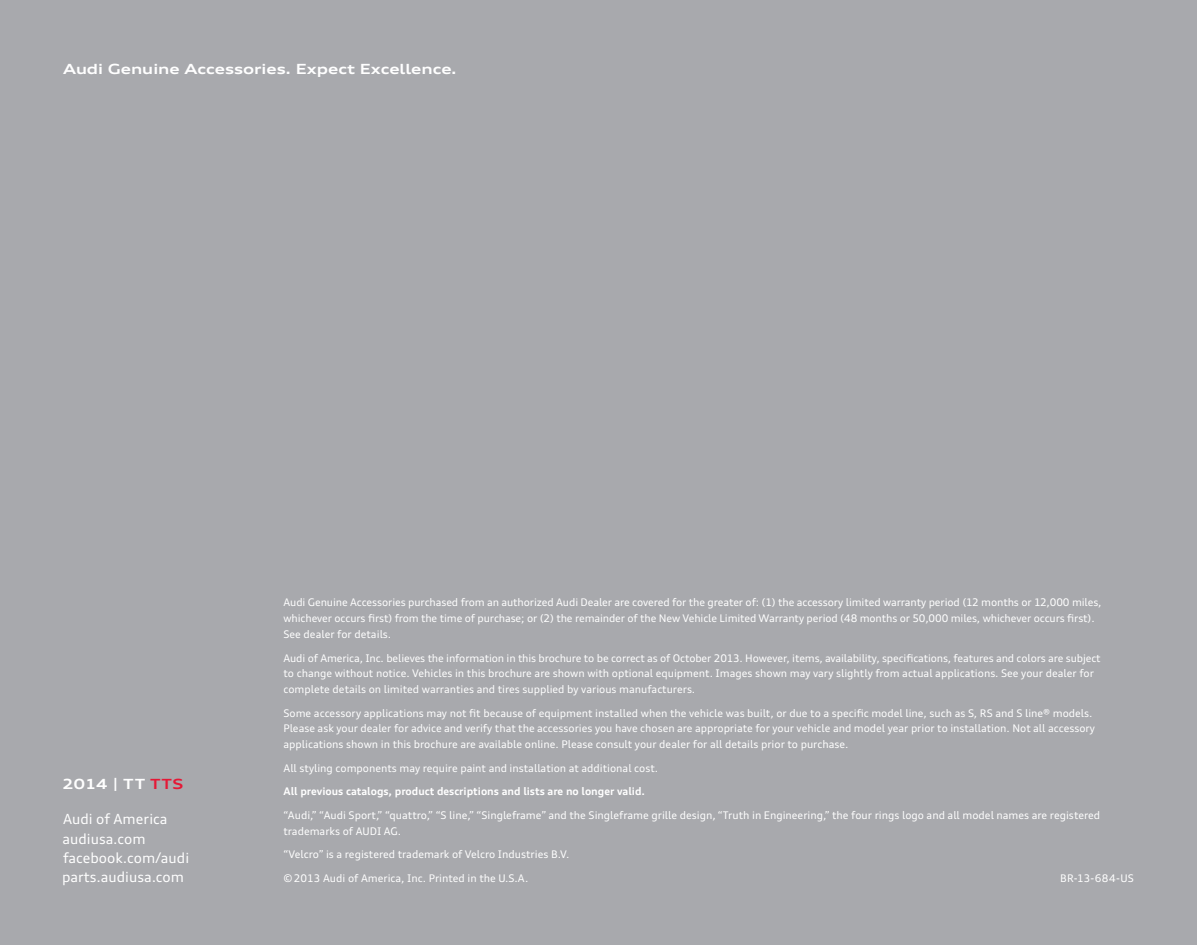
<style>
.page{position:relative;width:1197px;height:945px;background:#a8a9ad}
.page>*{position:absolute;margin:0;border:0;box-sizing:border-box;transform-origin:0 0}
.t1{font:14px/19.2px "Audi Type";color:#fff}
.t2{font:700 expanded 14px "Audi Type";color:#fff}
.t3{font:10.5px/15.8px "Audi Type";color:#fff}
.t4{font:700 10.5px "Audi Type";color:#fff}
.s1{color:#e51836}
</style>
<div class="page">
<h1 class="t2" style="left:63px;top:59px;width:395px">Audi Genuine Accessories. Expect Excellence.</h1>
<h1 class="t2" style="left:62px;top:775px;width:123px">2014 | TT <span class="s1">TTS</span></h1>
<h1 class="t1" style="left:62px;top:809px;width:129px">Audi of America audiusa.com facebook.com/audi parts.audiusa.com</h1>
<p class="t3" style="left:284px;top:595px;width:820px">Audi Genuine Accessories purchased from an authorized Audi Dealer are covered for the greater of: (1) the accessory limited warranty period (12 months or 12,000 miles, whichever occurs first) from the time of purchase; or (2) the remainder of the New Vehicle Limited Warranty period (48 months or 50,000 miles, whichever occurs first).<br>See dealer for details.</p>
<p class="t3" style="left:284px;top:650px;width:819px">Audi of America, Inc. believes the information in this brochure to be correct as of October 2013. However, items, availability, specifications, features and colors are subject to change without notice. Vehicles in this brochure are shown with optional equipment. Images shown may vary slightly from actual applications. See your dealer for complete details on limited warranties and tires supplied by various manufacturers.</p>
<p class="t3" style="left:284px;top:705px;width:813px">Some accessory applications may not fit because of equipment installed when the vehicle was built, or due to a specific model line, such as S, RS and S line® models.<br>Please ask your dealer for advice and verify that the accessories you have chosen are appropriate for your vehicle and model year prior to installation. Not all accessory applications shown in this brochure are available online. Please consult your dealer for all details prior to purchase.</p>
<p class="t3" style="left:284px;top:760px;width:376px">All styling components may require paint and installation at additional cost.</p>
<p class="t4" style="left:284px;top:785px;width:363px">All previous catalogs, product descriptions and lists are no longer valid.</p>
<p class="t3" style="left:284px;top:807px;width:818px">“Audi,” “Audi Sport,” “quattro,” “S line,” “Singleframe” and the Singleframe grille design, “Truth in Engineering,” the four rings logo and all model names are registered trademarks of AUDI AG.</p>
<p class="t3" style="left:284px;top:847px;width:287px">“Velcro” is a registered trademark of Velcro Industries B.V.</p>
<p class="t3" style="left:284px;top:870px;width:246px">©2013 Audi of America, Inc. Printed in the U.S.A.</p>
<p class="t3" style="left:1060px;top:870px;width:75px">BR-13-684-US</p>
</div>
